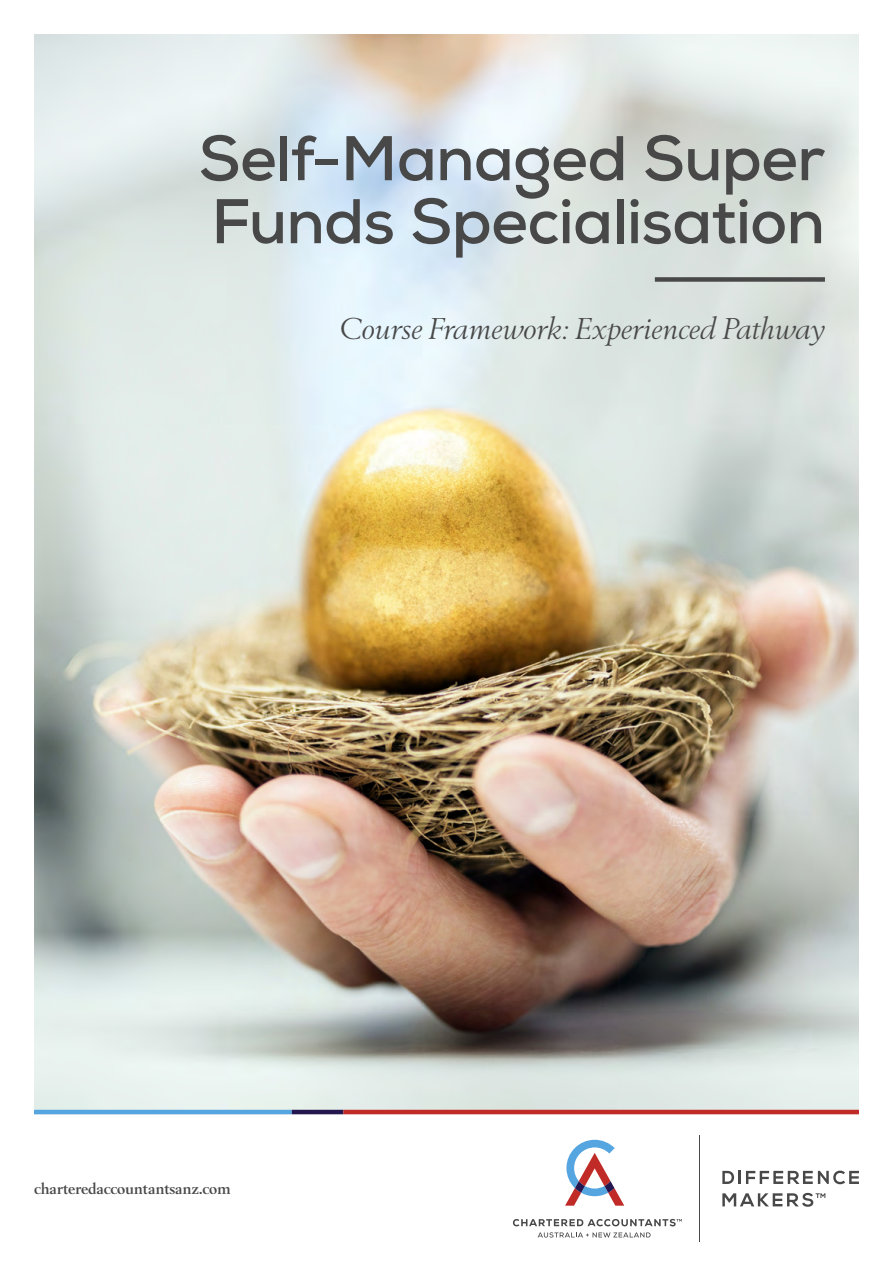
<style>
.page{position:relative;width:893px;height:1263px;background:#fff}
.page>*{position:absolute;margin:0;border:0;box-sizing:border-box;transform-origin:0 0}
.t1{font:700 63px/63px "Nexa";letter-spacing:-.01em;color:#484848}
.t2{font:italic 31.5px "Berling";color:#484848}
.t3{font:700 16.5px "Berling";letter-spacing:-.01em;color:#484848}
</style>
<div class="page">
<img style="left:34px;top:34px;width:825px;height:1076px">
<div style="left:655px;top:277px;width:170px;height:5px;background:#484848"></div>
<hr style="left:34px;top:1110px;width:258px;height:4px;background:#55a5e1">
<hr style="left:292px;top:1110px;width:51px;height:4px;background:#24174f">
<hr style="left:343px;top:1110px;width:516px;height:4px;background:#c02a27">
<hr style="left:699px;top:1135px;width:1px;height:107px;background:#484848">
<svg style="left:722px;top:1170px;width:137px;height:14px"></svg>
<svg style="left:722px;top:1193px;width:103px;height:14px"></svg>
<svg style="left:565px;top:1140px;width:59px;height:66px"></svg>
<svg style="left:538px;top:1232px;width:113px;height:5px"></svg>
<svg style="left:513px;top:1219px;width:169px;height:7px"></svg>
<p class="t1" style="left:199px;top:127px;width:628px">Self-Managed Super<br>Funds Specialisation</p>
<p class="t2" style="left:339px;top:312px;width:487px">Course Framework: Experienced Pathway</p>
<p class="t3" style="left:34px;top:1180px;width:198px">charteredaccountantsanz.com</p>
</div>
